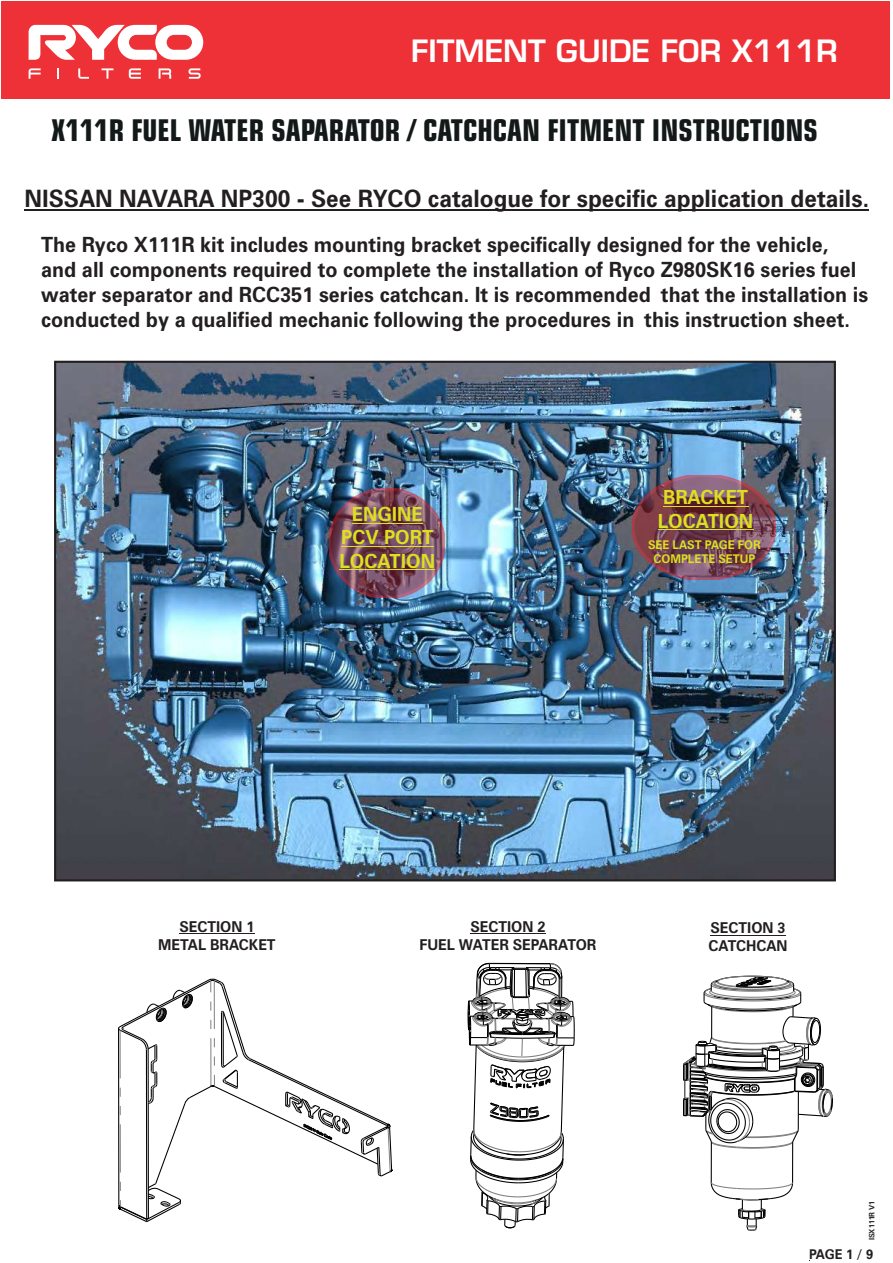
<style>
.page{position:relative;width:893px;height:1263px;background:#fff}
.page>*{position:absolute;margin:0;border:0;box-sizing:border-box;transform-origin:0 0}
.t1{font:700 condensed 30px "Eurostile LT Std";color:#131818;scale:.96 1}
.t2{font:600 30px "Eurostile LT Std";color:#fff}
.t3{font:700 24px "Zurich BT";color:#231f20;scale:.96 1}
.t4{font:700 21px/25.2px "Zurich BT";color:#231f20;scale:.96 1}
.t5{font:700 19.5px/23.4px "Zurich BT";color:#dce11f;scale:.96 1}
.t6{font:700 15px/18px "Zurich BT";color:#231f20;text-align:center;scale:.96 1}
.t7{font:700 13.5px "Zurich BT";color:#231f20;scale:.96 1}
.t8{font:700 12px/14.4px "Zurich BT";color:#dce11f;text-align:center;scale:.96 1}
.t9{font:700 7.5px "Zurich BT";color:#231f20;scale:.96 1}
</style>
<div class="page">
<img style="left:57px;top:364px;width:776px;height:514px">
<img style="left:633px;top:475px;width:142px;height:104px">
<div style="left:1px;top:1px;width:888px;height:98px;background:#ee3136"></div>
<svg style="left:29px;top:68px;width:12px;height:11px"></svg>
<svg style="left:57px;top:68px;width:2px;height:11px"></svg>
<svg style="left:78px;top:68px;width:11px;height:11px"></svg>
<svg style="left:102px;top:68px;width:11px;height:11px"></svg>
<svg style="left:129px;top:68px;width:12px;height:11px"></svg>
<svg style="left:159px;top:68px;width:12px;height:11px"></svg>
<svg style="left:188px;top:68px;width:13px;height:11px"></svg>
<svg style="left:29px;top:25px;width:174px;height:35px"></svg>
<hr style="left:24px;top:209px;width:845px;height:1px;background:#231f20">
<hr style="left:179px;top:933px;width:75px;height:1px;background:#231f20">
<hr style="left:470px;top:933px;width:75px;height:1px;background:#231f20">
<hr style="left:710px;top:935px;width:76px;height:1px;background:#231f20">
<hr style="left:663px;top:506px;width:85px;height:1px;background:#dce11f">
<hr style="left:658px;top:529px;width:95px;height:1px;background:#dce11f">
<svg style="left:118px;top:978px;width:275px;height:245px"></svg>
<img style="left:329px;top:489px;width:115px;height:108px">
<hr style="left:352px;top:523px;width:71px;height:1px;background:#dce11f">
<hr style="left:341px;top:546px;width:92px;height:1px;background:#dce11f">
<hr style="left:340px;top:569px;width:95px;height:1px;background:#dce11f">
<hr style="left:711px;top:1142px;width:1px;height:40px;background:#000">
<hr style="left:792px;top:1142px;width:1px;height:41px;background:#000">
<svg style="left:683px;top:975px;width:150px;height:174px"></svg>
<svg style="left:710px;top:1181px;width:84px;height:50px"></svg>
<svg style="left:467px;top:962px;width:108px;height:267px"></svg>
<h1 class="t2" style="left:411px;top:39px;width:428px">FITMENT GUIDE FOR X111R</h1>
<h1 class="t1" style="left:51px;top:118px;width:800px">X111R FUEL WATER SAPARATOR / CATCHCAN FITMENT INSTRUCTIONS</h1>
<p class="t3" style="left:24px;top:189px;width:881px">NISSAN NAVARA NP300 - See RYCO catalogue for specific application details.</p>
<p class="t4" style="left:41px;top:234px;width:863px">The Ryco X111R kit includes mounting bracket specifically designed for the vehicle, and all components required to complete the installation of Ryco Z980SK16 series fuel water separator and RCC351 series catchcan. It is recommended that the installation is conducted by a qualified mechanic following the procedures in this instruction sheet.</p>
<p class="t5" style="left:340px;top:504px;width:101px;text-align:center">ENGINE<br>PCV PORT<br>LOCATION</p>
<p class="t5" style="left:658px;top:488px;width:101px">BRACKET<br>LOCATION</p>
<p class="t8" style="left:648px;top:539px;width:119px">SEE LAST PAGE FOR<br>COMPLETE SETUP</p>
<p class="t6" style="left:158px;top:919px;width:124px">SECTION 1<br>METAL BRACKET</p>
<p class="t6" style="left:419px;top:919px;width:186px">SECTION 2<br>FUEL WATER SEPARATOR</p>
<p class="t6" style="left:708px;top:920px;width:84px;text-align:left">SECTION 3<br>CATCHCAN</p>
<p class="t9" style="left:869px;top:1240px;width:43px;rotate:-90deg">ISX111R V1</p>
<p class="t7" style="left:809px;top:1249px;width:68px">PAGE 1 / 9</p>
</div>
